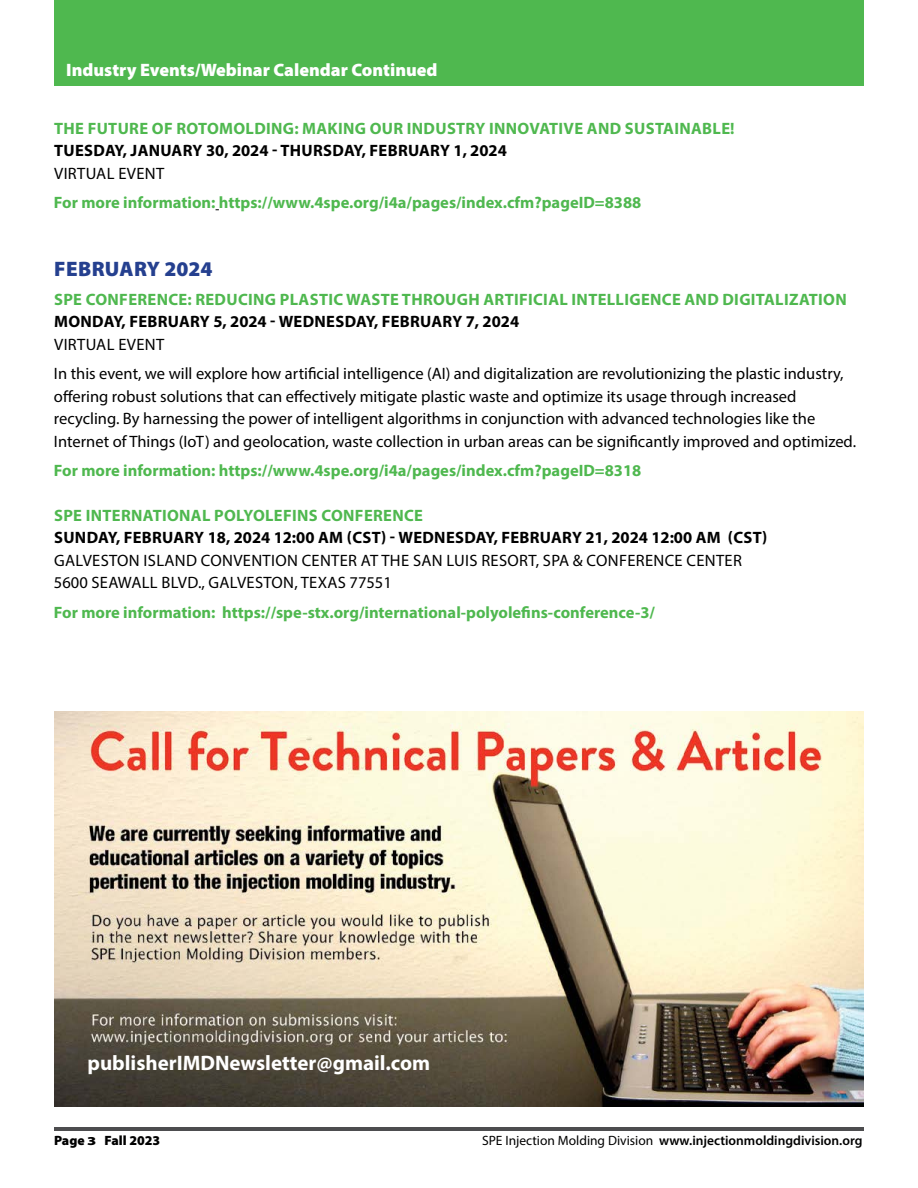
<style>
.page{position:relative;width:918px;height:1188px;background:#fff}
.page>*{position:absolute;margin:0;border:0;box-sizing:border-box;transform-origin:0 0}
.t1{font:700 21px "Myriad Pro";color:#fff}
.t2{font:900 21px "Myriad Pro";letter-spacing:.005em;color:#25408f}
.t3{font:900 18px "Myriad Pro";color:#fff}
.t4{font:16.5px/22.5px "Myriad Pro";color:#000}
.t5{font:700 16.5px "Myriad Pro";letter-spacing:.005em;color:#4fb84f}
.t6{font:700 16.5px "Myriad Pro";letter-spacing:.02em;color:#000}
.t7{font:16.5px/22.5px "Myriad Pro";letter-spacing:.02em;color:#000}
.t8{font:600 13.5px "Myriad Pro";color:#000}
.t9{font:900 13.5px "Myriad Pro";color:#000}
.s1{font-size:12.15px}
.s2{font-weight:400}
</style>
<div class="page">
<div style="left:54px;top:0;width:810px;height:85px;background:#4fb84f"></div>
<hr style="left:54px;top:1128px;width:810px;height:3px;background:#4d4d4f">
<img style="left:54px;top:712px;width:810px;height:395px">
<p class="t3" style="left:66px;top:58px;width:373px">Industry Events/Webinar Calendar Continued</p>
<p class="t5" style="left:54px;top:118px;width:682px">THE FUTURE OF ROTOMOLDING: MAKING OUR INDUSTRY INNOVATIVE AND SUSTAINABLE!</p>
<p class="t6" style="left:54px;top:140px;width:454px">TUESDAY, JANUARY 30, 2024 - THURSDAY, FEBRUARY 1, 2024</p>
<p class="t7" style="left:54px;top:162px;width:112px">VIRTUAL EVENT</p>
<p class="t5" style="left:54px;top:192px;width:589px">For more information: https://www.4spe.org/i4a/pages/index.cfm?pageID=8388</p>
<p class="t2" style="left:54px;top:255px;width:160px">FEBRUARY 2024</p>
<p class="t5" style="left:54px;top:289px;width:794px">SPE CONFERENCE: REDUCING PLASTIC WASTE THROUGH ARTIFICIAL INTELLIGENCE AND DIGITALIZATION</p>
<p class="t6" style="left:54px;top:311px;width:467px">MONDAY, FEBRUARY 5, 2024 - WEDNESDAY, FEBRUARY 7, 2024</p>
<p class="t4" style="left:54px;top:329px;width:791px;line-height:29.2px">VIRTUAL EVENT<br>In this event, we will explore how artificial intelligence (AI) and digitalization are revolutionizing the plastic industry,</p>
<p class="t4" style="left:54px;top:385px;width:804px">offering robust solutions that can effectively mitigate plastic waste and optimize its usage through increased recycling. By harnessing the power of intelligent algorithms in conjunction with advanced technologies like the<br>Internet of Things (IoT) and geolocation, waste collection in urban areas can be significantly improved and optimized.</p>
<p class="t5" style="left:54px;top:460px;width:589px">For more information: https://www.4spe.org/i4a/pages/index.cfm?pageID=8318</p>
<p class="t5" style="left:54px;top:505px;width:370px">SPE INTERNATIONAL POLYOLEFINS CONFERENCE</p>
<p class="t6" style="left:54px;top:527px;width:715px">SUNDAY, FEBRUARY 18, 2024 12:00 AM (CST) - WEDNESDAY, FEBRUARY 21, 2024 12:00 AM (CST)</p>
<p class="t7" style="left:54px;top:549px;width:689px">GALVESTON ISLAND CONVENTION CENTER AT THE SAN LUIS RESORT, SPA &amp; CONFERENCE CENTER<br>5600 SEAWALL BLVD., GALVESTON, TEXAS 77551</p>
<p class="t5" style="left:54px;top:601px;width:602px">For more information: https://spe-stx.org/international-polyolefins-conference-3/</p>
<p class="t1" style="left:87px;top:1049px;width:344px">publisherIMDNewsletter@gmail.com</p>
<p class="t9" style="left:54px;top:1132px;width:108px">Page <span class="s1">3</span> Fall 2023</p>
<p class="t8" style="left:482px;top:1132px;width:382px"><span class="s2">SPE Injection Molding Division</span> www.injectionmoldingdivision.org</p>
</div>
